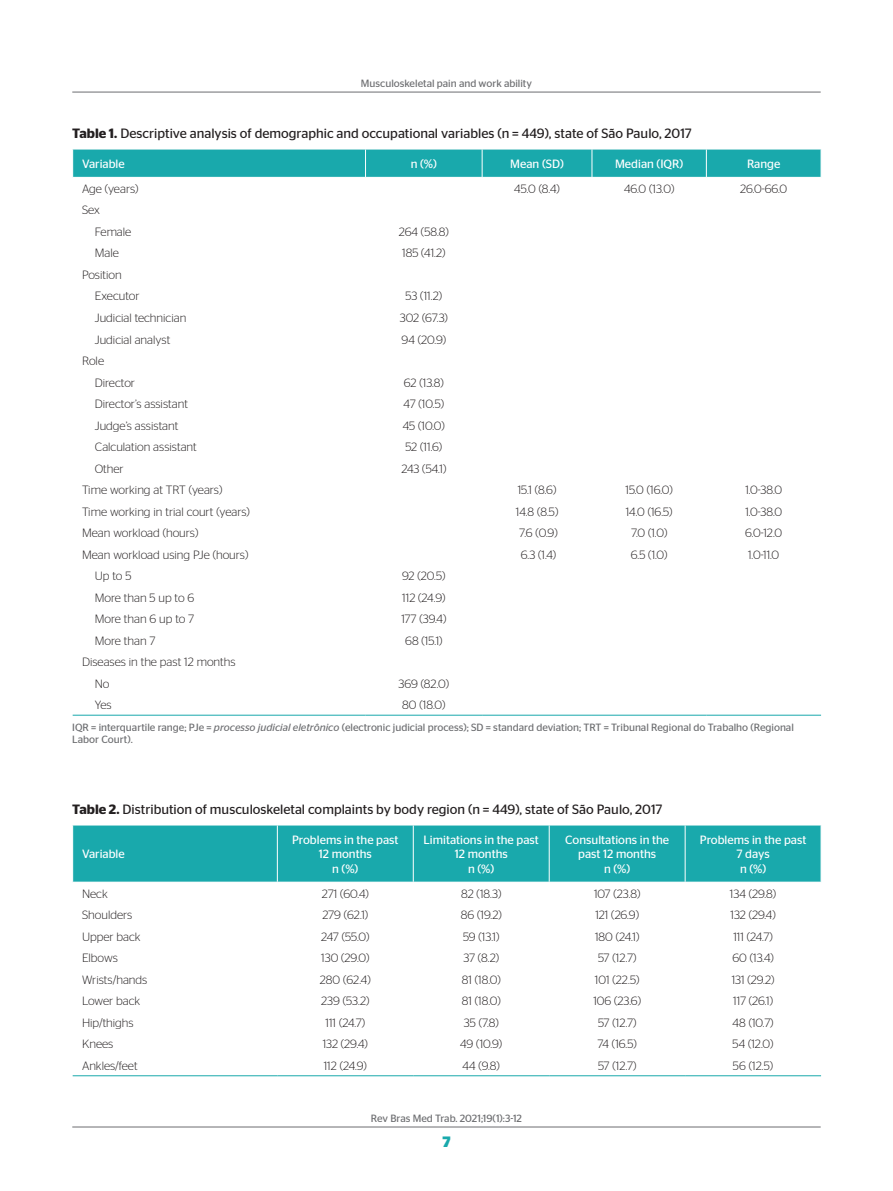
<style>
.page{position:relative;width:893px;height:1191px;background:#fff}
.page>*{position:absolute;margin:0;border:0;box-sizing:border-box;transform-origin:0 0}
.t1{font:700 15px "Stag Sans";color:#19a9ac}
.t2{font:13.5px "Stag Sans";color:#231f20}
.t3{font:300 12px/21.5px "Stag Sans";color:#231f20}
.t4{font:12px/14.4px "Stag Sans";color:#fff;text-align:center}
.t5{font:10.5px/12.6px "Stag Sans";color:#6c6d70}
.s1{font-weight:600}
.s2{font-style:italic}
</style>
<div class="page">
<hr style="left:72px;top:1126px;width:749px;height:1px;background:#6c6d70">
<hr style="left:72px;top:92px;width:749px;height:1px;background:#6c6d70">
<svg style="left:72px;top:149px;width:749px;height:28px;background:#20abae"></svg>
<hr style="left:73px;top:715px;width:293px;height:1px;background:#19a9ac">
<hr style="left:365px;top:715px;width:117px;height:1px;background:#19a9ac">
<hr style="left:482px;top:715px;width:110px;height:1px;background:#19a9ac">
<hr style="left:592px;top:715px;width:114px;height:1px;background:#19a9ac">
<hr style="left:706px;top:715px;width:115px;height:1px;background:#19a9ac">
<div style="left:73px;top:825px;width:748px;height:56px;background:#19a9ac"></div>
<hr style="left:277px;top:825px;width:1px;height:56px;background:#fff">
<hr style="left:413px;top:825px;width:1px;height:56px;background:#fff">
<hr style="left:549px;top:825px;width:1px;height:56px;background:#fff">
<hr style="left:685px;top:825px;width:1px;height:56px;background:#fff">
<hr style="left:73px;top:1075px;width:204px;height:1px;background:#19a9ac">
<hr style="left:277px;top:1075px;width:136px;height:1px;background:#19a9ac">
<hr style="left:413px;top:1075px;width:136px;height:1px;background:#19a9ac">
<hr style="left:549px;top:1075px;width:136px;height:1px;background:#19a9ac">
<hr style="left:685px;top:1075px;width:136px;height:1px;background:#19a9ac">
<p class="t5" style="left:361px;top:77px;width:173px">Musculoskeletal pain and work ability</p>
<p class="t2" style="left:72px;top:126px;width:621px"><span class="s1">Table 1.</span> Descriptive analysis of demographic and occupational variables (n = 449), state of São Paulo, 2017</p>
<p class="t4" style="left:82px;top:156px;width:44px">Variable</p>
<p class="t4" style="left:411px;top:156px;width:28px">n (%)</p>
<p class="t4" style="left:510px;top:156px;width:55px">Mean (SD)</p>
<p class="t4" style="left:615px;top:156px;width:70px">Median (IQR)</p>
<p class="t4" style="left:747px;top:156px;width:35px">Range</p>
<p class="t3" style="left:82px;top:178px;width:58px">Age (years)</p>
<p class="t3" style="left:514px;top:178px;width:47px">45.0 (8.4)</p>
<p class="t3" style="left:624px;top:178px;width:52px">46.0 (13.0)</p>
<p class="t3" style="left:740px;top:178px;width:49px">26.0-66.0</p>
<p class="t3" style="left:95px;top:199px;width:38px;text-indent:-13px">Sex<br>Female</p>
<p class="t3" style="left:399px;top:221px;width:51px">264 (58.8)</p>
<p class="t3" style="left:95px;top:242px;width:26px">Male</p>
<p class="t3" style="left:402px;top:242px;width:45px">185 (41.2)</p>
<p class="t3" style="left:95px;top:264px;width:46px;text-indent:-13px">Position<br>Executor</p>
<p class="t3" style="left:406px;top:285px;width:38px">53 (11.2)</p>
<p class="t3" style="left:95px;top:307px;width:93px">Judicial technician</p>
<p class="t3" style="left:400px;top:307px;width:50px">302 (67.3)</p>
<p class="t3" style="left:95px;top:328px;width:77px">Judicial analyst</p>
<p class="t3" style="left:402px;top:328px;width:46px">94 (20.9)</p>
<p class="t3" style="left:95px;top:350px;width:42px;text-indent:-13px">Role<br>Director</p>
<p class="t3" style="left:404px;top:371px;width:42px">62 (13.8)</p>
<p class="t3" style="left:95px;top:393px;width:95px">Director’s assistant</p>
<p class="t3" style="left:404px;top:393px;width:42px">47 (10.5)</p>
<p class="t3" style="left:95px;top:414px;width:85px">Judge’s assistant</p>
<p class="t3" style="left:403px;top:414px;width:44px">45 (10.0)</p>
<p class="t3" style="left:95px;top:436px;width:104px">Calculation assistant</p>
<p class="t3" style="left:405px;top:436px;width:38px">52 (11.6)</p>
<p class="t3" style="left:95px;top:457px;width:30px">Other</p>
<p class="t3" style="left:401px;top:457px;width:46px">243 (54.1)</p>
<p class="t3" style="left:82px;top:479px;width:142px">Time working at TRT (years)</p>
<p class="t3" style="left:518px;top:479px;width:40px">15.1 (8.6)</p>
<p class="t3" style="left:625px;top:479px;width:49px">15.0 (16.0)</p>
<p class="t3" style="left:745px;top:479px;width:38px">1.0-38.0</p>
<p class="t3" style="left:82px;top:500px;width:169px">Time working in trial court (years)</p>
<p class="t3" style="left:516px;top:500px;width:44px">14.8 (8.5)</p>
<p class="t3" style="left:626px;top:500px;width:48px">14.0 (16.5)</p>
<p class="t3" style="left:745px;top:500px;width:38px">1.0-38.0</p>
<p class="t3" style="left:82px;top:522px;width:118px">Mean workload (hours)</p>
<p class="t3" style="left:519px;top:522px;width:40px">7.6 (0.9)</p>
<p class="t3" style="left:631px;top:522px;width:38px">7.0 (1.0)</p>
<p class="t3" style="left:745px;top:522px;width:39px">6.0-12.0</p>
<p class="t3" style="left:82px;top:543px;width:168px">Mean workload using PJe (hours)</p>
<p class="t3" style="left:521px;top:543px;width:37px">6.3 (1.4)</p>
<p class="t3" style="left:631px;top:543px;width:38px">6.5 (1.0)</p>
<p class="t3" style="left:748px;top:543px;width:33px">1.0-11.0</p>
<p class="t3" style="left:95px;top:565px;width:38px">Up to 5</p>
<p class="t3" style="left:402px;top:565px;width:45px">92 (20.5)</p>
<p class="t3" style="left:95px;top:586px;width:101px">More than 5 up to 6</p>
<p class="t3" style="left:402px;top:586px;width:45px">112 (24.9)</p>
<p class="t3" style="left:95px;top:608px;width:101px">More than 6 up to 7</p>
<p class="t3" style="left:401px;top:608px;width:46px">177 (39.4)</p>
<p class="t3" style="left:95px;top:629px;width:62px">More than 7</p>
<p class="t3" style="left:405px;top:629px;width:39px">68 (15.1)</p>
<p class="t3" style="left:95px;top:651px;width:142px;text-indent:-13px">Diseases in the past 12 months<br>No</p>
<p class="t3" style="left:399px;top:672px;width:52px">369 (82.0)</p>
<p class="t3" style="left:95px;top:694px;width:18px">Yes</p>
<p class="t3" style="left:402px;top:694px;width:45px">80 (18.0)</p>
<p class="t5" style="left:72px;top:720px;width:723px">IQR = interquartile range; PJe = <span class="s2">processo judicial eletrônico</span> (electronic judicial process); SD = standard deviation; TRT = Tribunal Regional do Trabalho (Regional<br>Labor Court).</p>
<p class="t2" style="left:72px;top:802px;width:592px"><span class="s1">Table 2.</span> Distribution of musculoskeletal complaints by body region (n = 449), state of São Paulo, 2017</p>
<p class="t4" style="left:82px;top:847px;width:44px">Variable</p>
<p class="t4" style="left:292px;top:832px;width:108px">Problems in the past<br>12 months<br>n (%)</p>
<p class="t4" style="left:424px;top:832px;width:117px">Limitations in the past<br>12 months<br>n (%)</p>
<p class="t4" style="left:565px;top:832px;width:105px">Consultations in the past 12 months<br>n (%)</p>
<p class="t4" style="left:700px;top:832px;width:108px">Problems in the past<br>7 days<br>n (%)</p>
<p class="t3" style="left:82px;top:882px;width:27px">Neck</p>
<p class="t3" style="left:322px;top:882px;width:48px">271 (60.4)</p>
<p class="t3" style="left:461px;top:882px;width:42px">82 (18.3)</p>
<p class="t3" style="left:594px;top:882px;width:48px">107 (23.8)</p>
<p class="t3" style="left:730px;top:882px;width:48px">134 (29.8)</p>
<p class="t3" style="left:82px;top:904px;width:52px">Shoulders</p>
<p class="t3" style="left:322px;top:904px;width:47px">279 (62.1)</p>
<p class="t3" style="left:461px;top:904px;width:42px">86 (19.2)</p>
<p class="t3" style="left:595px;top:904px;width:45px">121 (26.9)</p>
<p class="t3" style="left:730px;top:904px;width:47px">132 (29.4)</p>
<p class="t3" style="left:82px;top:925px;width:60px">Upper back</p>
<p class="t3" style="left:321px;top:925px;width:50px">247 (55.0)</p>
<p class="t3" style="left:463px;top:925px;width:38px">59 (13.1)</p>
<p class="t3" style="left:595px;top:925px;width:46px">180 (24.1)</p>
<p class="t3" style="left:733px;top:925px;width:41px">111 (24.7)</p>
<p class="t3" style="left:82px;top:947px;width:37px">Elbows</p>
<p class="t3" style="left:321px;top:947px;width:50px">130 (29.0)</p>
<p class="t3" style="left:463px;top:947px;width:37px">37 (8.2)</p>
<p class="t3" style="left:598px;top:947px;width:40px">57 (12.7)</p>
<p class="t3" style="left:732px;top:947px;width:43px">60 (13.4)</p>
<p class="t3" style="left:82px;top:968px;width:67px">Wrists/hands</p>
<p class="t3" style="left:320px;top:968px;width:52px">280 (62.4)</p>
<p class="t3" style="left:462px;top:968px;width:40px">81 (18.0)</p>
<p class="t3" style="left:595px;top:968px;width:46px">101 (22.5)</p>
<p class="t3" style="left:732px;top:968px;width:44px">131 (29.2)</p>
<p class="t3" style="left:82px;top:990px;width:60px">Lower back</p>
<p class="t3" style="left:321px;top:990px;width:50px">239 (53.2)</p>
<p class="t3" style="left:462px;top:990px;width:40px">81 (18.0)</p>
<p class="t3" style="left:593px;top:990px;width:49px">106 (23.6)</p>
<p class="t3" style="left:733px;top:990px;width:41px">117 (26.1)</p>
<p class="t3" style="left:82px;top:1011px;width:53px">Hip/thighs</p>
<p class="t3" style="left:326px;top:1011px;width:41px">111 (24.7)</p>
<p class="t3" style="left:464px;top:1011px;width:37px">35 (7.8)</p>
<p class="t3" style="left:598px;top:1011px;width:40px">57 (12.7)</p>
<p class="t3" style="left:733px;top:1011px;width:42px">48 (10.7)</p>
<p class="t3" style="left:82px;top:1033px;width:33px">Knees</p>
<p class="t3" style="left:323px;top:1033px;width:47px">132 (29.4)</p>
<p class="t3" style="left:460px;top:1033px;width:43px">49 (10.9)</p>
<p class="t3" style="left:597px;top:1033px;width:41px">74 (16.5)</p>
<p class="t3" style="left:733px;top:1033px;width:42px">54 (12.0)</p>
<p class="t3" style="left:82px;top:1054px;width:57px">Ankles/feet</p>
<p class="t3" style="left:324px;top:1054px;width:45px">112 (24.9)</p>
<p class="t3" style="left:463px;top:1054px;width:39px">44 (9.8)</p>
<p class="t3" style="left:598px;top:1054px;width:40px">57 (12.7)</p>
<p class="t3" style="left:733px;top:1054px;width:42px">56 (12.5)</p>
<p class="t5" style="left:371px;top:1111px;width:153px">Rev Bras Med Trab. 2021;19(1):3-12</p>
<p class="t1" style="left:442px;top:1133px;width:10px">7</p>
</div>
